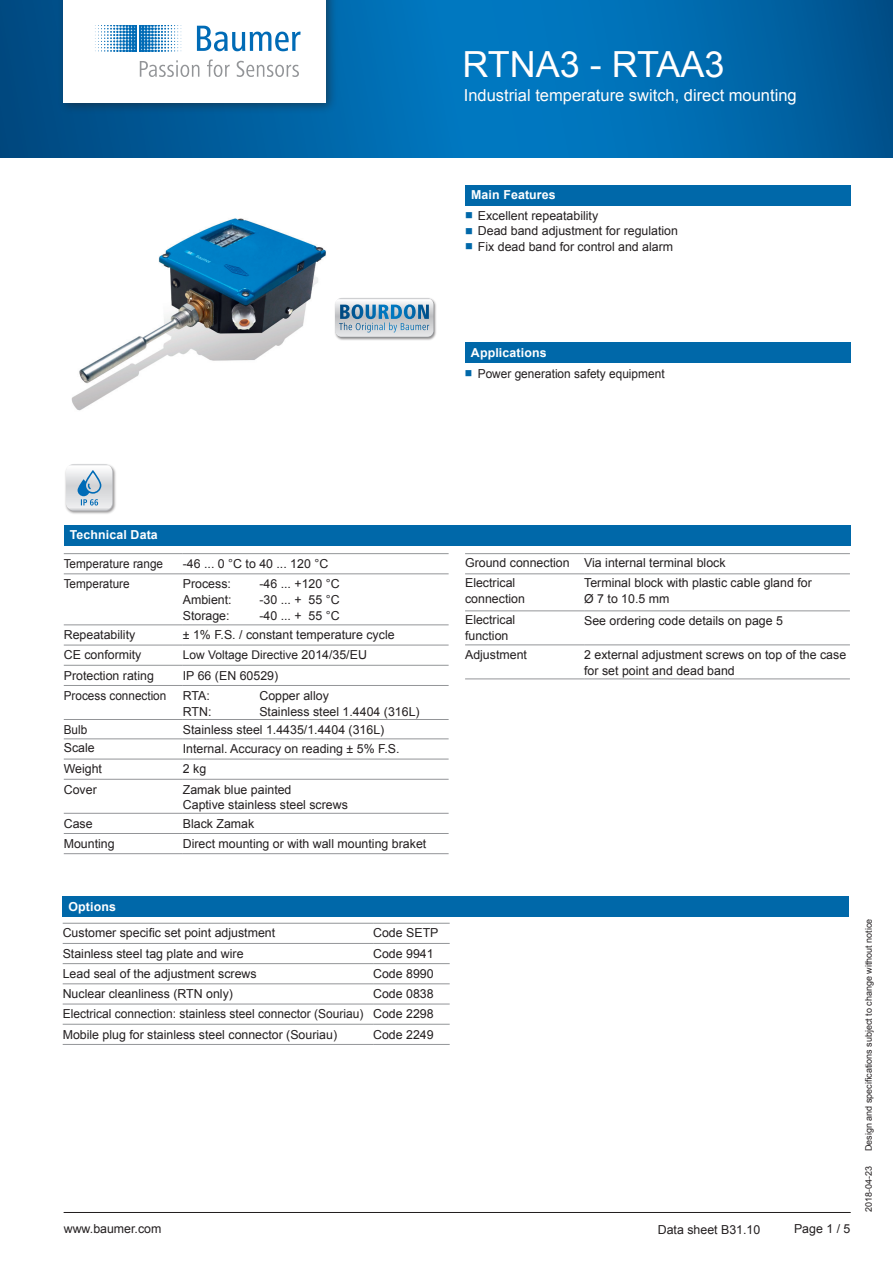
<style>
.page{position:relative;width:893px;height:1263px;background:#fff}
.page>*{position:absolute;margin:0;border:0;box-sizing:border-box;transform-origin:0 0}
.t1{font:36px "Arial";color:#fff}
.t2{font:16.5px "Arial";color:#fff}
.t3{font:12.3px/15.8px "Arial";color:#231f20}
.t4{font:12.3px "Arial";color:#231f20;scale:.95 1}
.t5{font:700 12.3px "Arial";letter-spacing:.01em;color:#fff}
.t6{font:12.3px "Arial";color:#231f20;scale:.96 1}
.t7{font:12px "Arial";color:#231f20}
.t8{font:9px "Arial";color:#231f20}
.s1{font-size:12.3px}
</style>
<div class="page">
<hr style="left:64px;top:1212px;width:786px;height:1px;background:#231f20">
<img style="left:71px;top:218px;width:255px;height:193px">
<svg style="left:0;top:0;width:893px;height:157px;background:#0067aa"></svg>
<div style="left:58px;top:0;width:280px;height:114px;background:#231f20;opacity:.5"></div>
<div style="left:64px;top:0;width:262px;height:102px;background:#fff"></div>
<svg style="left:30px;top:25px;width:271px;height:67px"></svg>
<div style="left:465px;top:185px;width:385px;height:20px;background:#0068a9"></div>
<div style="left:465px;top:343px;width:385px;height:20px;background:#0068a9"></div>
<div style="left:64px;top:525px;width:786px;height:20px;background:#0068a9"></div>
<hr style="left:64px;top:624px;width:119px;height:1px;background:#939598">
<hr style="left:183px;top:624px;width:266px;height:1px;background:#939598">
<hr style="left:64px;top:645px;width:119px;height:1px;background:#939598">
<hr style="left:183px;top:645px;width:266px;height:1px;background:#939598">
<hr style="left:64px;top:665px;width:119px;height:1px;background:#939598">
<hr style="left:183px;top:665px;width:266px;height:1px;background:#939598">
<hr style="left:64px;top:685px;width:119px;height:1px;background:#939598">
<hr style="left:183px;top:685px;width:266px;height:1px;background:#939598">
<hr style="left:64px;top:719px;width:119px;height:1px;background:#939598">
<hr style="left:183px;top:719px;width:266px;height:1px;background:#939598">
<hr style="left:64px;top:738px;width:119px;height:1px;background:#939598">
<hr style="left:183px;top:738px;width:266px;height:1px;background:#939598">
<hr style="left:64px;top:759px;width:119px;height:1px;background:#939598">
<hr style="left:183px;top:759px;width:266px;height:1px;background:#939598">
<hr style="left:64px;top:813px;width:119px;height:1px;background:#939598">
<hr style="left:183px;top:813px;width:266px;height:1px;background:#939598">
<hr style="left:64px;top:833px;width:119px;height:1px;background:#939598">
<hr style="left:183px;top:833px;width:266px;height:1px;background:#939598">
<hr style="left:64px;top:853px;width:119px;height:1px;background:#939598">
<hr style="left:183px;top:853px;width:266px;height:1px;background:#939598">
<hr style="left:64px;top:779px;width:119px;height:1px;background:#939598">
<hr style="left:183px;top:779px;width:266px;height:1px;background:#939598">
<hr style="left:64px;top:553px;width:119px;height:1px;background:#939598">
<hr style="left:183px;top:553px;width:266px;height:1px;background:#939598">
<hr style="left:64px;top:573px;width:119px;height:1px;background:#939598">
<hr style="left:183px;top:573px;width:266px;height:1px;background:#939598">
<div style="left:63px;top:896px;width:786px;height:20px;background:#0068a9"></div>
<hr style="left:63px;top:923px;width:310px;height:1px;background:#939598">
<hr style="left:373px;top:923px;width:77px;height:1px;background:#939598">
<hr style="left:63px;top:943px;width:310px;height:1px;background:#939598">
<hr style="left:373px;top:943px;width:77px;height:1px;background:#939598">
<hr style="left:63px;top:963px;width:310px;height:1px;background:#939598">
<hr style="left:373px;top:963px;width:77px;height:1px;background:#939598">
<hr style="left:63px;top:983px;width:310px;height:1px;background:#939598">
<hr style="left:373px;top:983px;width:77px;height:1px;background:#939598">
<hr style="left:63px;top:1004px;width:310px;height:1px;background:#939598">
<hr style="left:373px;top:1004px;width:77px;height:1px;background:#939598">
<hr style="left:63px;top:1024px;width:310px;height:1px;background:#939598">
<hr style="left:373px;top:1024px;width:77px;height:1px;background:#939598">
<hr style="left:63px;top:1044px;width:310px;height:1px;background:#939598">
<hr style="left:373px;top:1044px;width:77px;height:1px;background:#939598">
<hr style="left:465px;top:553px;width:119px;height:1px;background:#939598">
<hr style="left:584px;top:553px;width:266px;height:1px;background:#939598">
<hr style="left:465px;top:573px;width:119px;height:1px;background:#939598">
<hr style="left:584px;top:573px;width:266px;height:1px;background:#939598">
<hr style="left:465px;top:610px;width:119px;height:1px;background:#939598">
<hr style="left:584px;top:610px;width:266px;height:1px;background:#939598">
<hr style="left:465px;top:645px;width:119px;height:1px;background:#939598">
<hr style="left:584px;top:645px;width:266px;height:1px;background:#939598">
<hr style="left:465px;top:679px;width:119px;height:1px;background:#939598">
<hr style="left:584px;top:679px;width:266px;height:1px;background:#939598">
<img style="left:65px;top:466px;width:51px;height:48px">
<div style="left:67px;top:465px;width:46px;height:46px;background:#babbbf;border-radius:8px"></div>
<svg style="left:66px;top:464px;width:46px;height:46px;background:#c8d5e0"></svg>
<img style="left:337px;top:300px;width:99px;height:40px">
<svg style="left:336px;top:299px;width:98px;height:39px"></svg>
<svg style="left:335px;top:298px;width:98px;height:39px;background:#a5bdce"></svg>
<h1 class="t1" style="left:463px;top:40px;width:264px">RTNA3 - RTAA3</h1>
<h2 class="t2" style="left:464px;top:85px;width:334px">Industrial temperature switch, direct mounting</h2>
<p class="t5" style="left:471px;top:187px;width:86px">Main Features</p>
<p class="t3" style="left:478px;top:208px;width:202px">Excellent repeatability<br>Dead band adjustment for regulation<br>Fix dead band for control and alarm</p>
<p class="t5" style="left:471px;top:345px;width:77px">Applications</p>
<p class="t6" style="left:478px;top:366px;width:196px">Power generation safety equipment</p>
<p class="t5" style="left:70px;top:527px;width:90px">Technical Data</p>
<p class="t4" style="left:64px;top:556px;width:106px">Temperature range</p>
<p class="t3" style="left:183px;top:556px;width:147px">-46 ... 0 °C to 40 ... 120 °C</p>
<p class="t4" style="left:64px;top:576px;width:71px">Temperature</p>
<p class="t3" style="left:183px;top:576px;width:50px">Process:</p>
<p class="t3" style="left:259px;top:576px;width:82px">-46 ... +120 °C</p>
<p class="t3" style="left:183px;top:592px;width:50px">Ambient:</p>
<p class="t3" style="left:259px;top:592px;width:82px">-30 ... + 55 °C</p>
<p class="t3" style="left:183px;top:608px;width:48px">Storage:</p>
<p class="t3" style="left:259px;top:608px;width:82px">-40 ... + 55 °C</p>
<p class="t3" style="left:64px;top:627px;width:73px">Repeatability</p>
<p class="t3" style="left:183px;top:627px;width:213px">± 1% F.S. / constant temperature cycle</p>
<p class="t3" style="left:64px;top:647px;width:79px">CE conformity</p>
<p class="t7" style="left:183px;top:647px;width:186px">Low Voltage Directive <span class="s1">2014/35/EU</span></p>
<p class="t3" style="left:64px;top:667px;width:92px">Protection rating</p>
<p class="t3" style="left:183px;top:667px;width:97px">IP 66 (EN 60529)</p>
<p class="t4" style="left:64px;top:687px;width:109px">Process connection</p>
<p class="t3" style="left:183px;top:688px;width:29px">RTA:</p>
<p class="t3" style="left:259px;top:688px;width:71px">Copper alloy</p>
<p class="t3" style="left:183px;top:703px;width:30px">RTN:</p>
<p class="t3" style="left:259px;top:703px;width:162px">Stainless steel 1.4404 (316L)</p>
<p class="t4" style="left:64px;top:721px;width:26px">Bulb</p>
<p class="t3" style="left:183px;top:722px;width:203px">Stainless steel 1.4435/1.4404 (316L)</p>
<p class="t3" style="left:64px;top:740px;width:32px">Scale</p>
<p class="t3" style="left:183px;top:741px;width:218px">Internal. Accuracy on reading ± 5% F.S.</p>
<p class="t3" style="left:64px;top:761px;width:40px">Weight</p>
<p class="t3" style="left:183px;top:761px;width:25px">2 kg</p>
<p class="t3" style="left:64px;top:781px;width:35px">Cover</p>
<p class="t3" style="left:183px;top:781px;width:167px">Zamak blue painted<br>Captive stainless steel screws</p>
<p class="t3" style="left:64px;top:815px;width:30px">Case</p>
<p class="t3" style="left:183px;top:815px;width:73px">Black Zamak</p>
<p class="t3" style="left:64px;top:836px;width:52px">Mounting</p>
<p class="t3" style="left:183px;top:836px;width:245px">Direct mounting or with wall mounting braket</p>
<p class="t5" style="left:69px;top:898px;width:49px">Options</p>
<p class="t3" style="left:63px;top:924px;width:214px">Customer specific set point adjustment</p>
<p class="t3" style="left:373px;top:924px;width:67px">Code SETP</p>
<p class="t3" style="left:63px;top:946px;width:182px">Stainless steel tag plate and wire</p>
<p class="t3" style="left:373px;top:946px;width:62px">Code 9941</p>
<p class="t3" style="left:63px;top:966px;width:195px">Lead seal of the adjustment screws</p>
<p class="t3" style="left:373px;top:966px;width:62px">Code 8990</p>
<p class="t3" style="left:63px;top:986px;width:172px">Nuclear cleanliness (RTN only)</p>
<p class="t3" style="left:63px;top:984px;width:372px;line-height:20.2px;text-align:justify;text-indent:310px">Code 0838<br>Electrical connection: stainless steel connector (Souriau) Code 2298<br>Mobile plug for stainless steel connector (Souriau)</p>
<p class="t3" style="left:373px;top:1026px;width:62px">Code 2249</p>
<p class="t3" style="left:64px;top:1221px;width:99px">www.baumer.com</p>
<p class="t3" style="left:465px;top:553px;width:262px;line-height:20.2px">Ground connection Via internal terminal block<br>Electrical</p>
<p class="t3" style="left:465px;top:591px;width:61px">connection</p>
<p class="t3" style="left:584px;top:575px;width:229px">Terminal block with plastic cable gland for<br>Ø 7 to 10.5 mm</p>
<p class="t3" style="left:465px;top:612px;width:52px">Electrical function</p>
<p class="t3" style="left:584px;top:613px;width:200px">See ordering code details on page 5</p>
<p class="t3" style="left:465px;top:647px;width:63px">Adjustment</p>
<p class="t3" style="left:584px;top:647px;width:264px">2 external adjustment screws on top of the case for set point and dead band</p>
<p class="t3" style="left:658px;top:1221px;width:104px">Data sheet B31.10</p>
<p class="t3" style="left:794px;top:1221px;width:58px">Page 1 / 5</p>
<p class="t8" style="left:863px;top:1151px;width:234px;rotate:-90deg">Design and specifications subject to change without notice</p>
<p class="t8" style="left:863px;top:1212px;width:48px;rotate:-90deg">2018-04-23</p>
</div>
